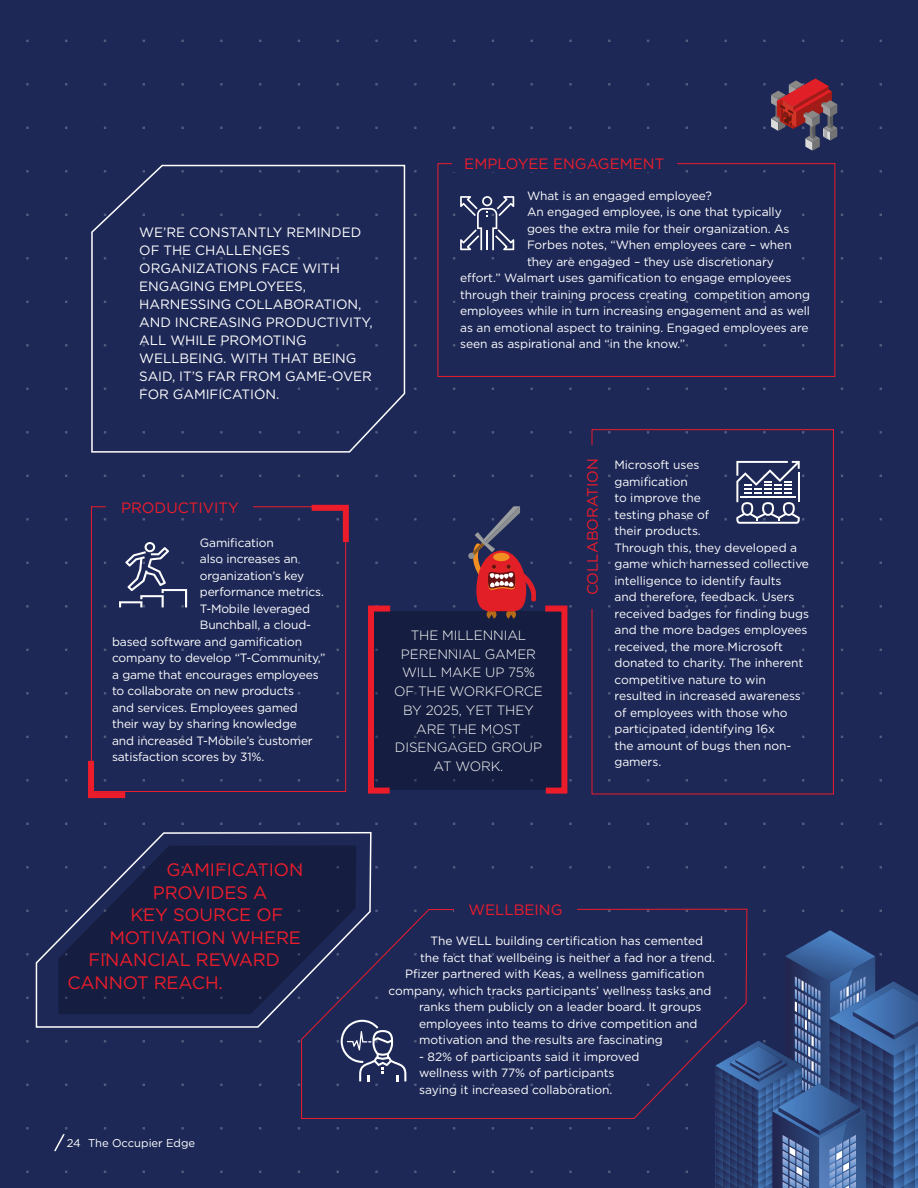
<style>
.page{position:relative;width:918px;height:1188px;background:#1d2856}
.page>*{position:absolute;margin:0;border:0;box-sizing:border-box;transform-origin:0 0}
.t1{font:18px "Gotham";letter-spacing:-.01em;color:#ed1c2b}
.t2{font:15px "Gotham";color:#ed1c2b}
.t3{font:13.5px/18px "Gotham";letter-spacing:-.005em;color:#fff}
.t4{font:300 13.5px/18.8px "Gotham";letter-spacing:-.01em;color:#fff;text-align:center}
.t5{font:12px/16.5px "Gotham";letter-spacing:-.005em;color:#fff}
.t6{font:11.25px "Gotham";color:#fff}
</style>
<div class="page">
<svg style="left:54px;top:1127px;width:13px;height:25px"></svg>
<div style="left:91px;top:506px;width:255px;height:286px;border:1px solid #ed1c2b"></div>
<div style="left:592px;top:429px;width:242px;height:365px;border:1px solid #ed1c2b"></div>
<div style="left:438px;top:163px;width:397px;height:214px;border:1px solid #ed1c2b"></div>
<svg style="left:306px;top:504px;width:43px;height:44px"></svg>
<svg style="left:88px;top:755px;width:43px;height:44px"></svg>
<div style="left:452px;top:155px;width:225px;height:17px;background:#1d2856"></div>
<div style="left:107px;top:498px;width:146px;height:17px;background:#1d2856"></div>
<div style="left:583px;top:445px;width:18px;height:164px;background:#1d2856"></div>
<svg style="left:91px;top:164px;width:315px;height:289px"></svg>
<svg style="left:301px;top:908px;width:447px;height:211px"></svg>
<svg style="left:35px;top:831px;width:337px;height:197px"></svg>
<div style="left:454px;top:900px;width:123px;height:18px;background:#1d2856"></div>
<div style="left:372px;top:611px;width:190px;height:178px;background:#151e40"></div>
<svg style="left:368px;top:605px;width:28px;height:189px"></svg>
<svg style="left:468px;top:506px;width:104px;height:288px"></svg>
<svg style="left:119px;top:542px;width:68px;height:65px"></svg>
<svg style="left:736px;top:461px;width:68px;height:63px"></svg>
<svg style="left:453px;top:196px;width:61px;height:54px"></svg>
<svg style="left:58px;top:845px;width:298px;height:169px;fill:#151e40"></svg>
<svg style="left:337px;top:1020px;width:69px;height:66px"></svg>
<svg style="left:715px;top:930px;width:203px;height:258px"></svg>
<svg style="left:763px;top:79px;width:80px;height:71px"></svg>
<p class="t3" style="left:139px;top:223px;width:235px">WE’RE CONSTANTLY REMINDED<br>OF THE CHALLENGES<br>ORGANIZATIONS FACE WITH<br>ENGAGING EMPLOYEES,<br>HARNESSING COLLABORATION,<br>AND INCREASING PRODUCTIVITY,<br>ALL WHILE PROMOTING<br>WELLBEING. WITH THAT BEING<br>SAID, IT’S FAR FROM GAME-OVER<br>FOR GAMIFICATION.</p>
<p class="t2" style="left:464px;top:155px;width:202px">EMPLOYEE ENGAGEMENT</p>
<p class="t5" style="left:527px;top:187px;width:186px">What is an engaged employee?</p>
<p class="t5" style="left:527px;top:204px;width:256px">An engaged employee, is one that typically</p>
<p class="t5" style="left:527px;top:220px;width:264px">goes the extra mile for their organization. As</p>
<p class="t5" style="left:527px;top:237px;width:266px">Forbes notes, “When employees care – when</p>
<p class="t5" style="left:527px;top:253px;width:249px">they are engaged – they use discretionary</p>
<p class="t5" style="left:460px;top:270px;width:333px">effort.” Walmart uses gamification to engage employees</p>
<p class="t5" style="left:460px;top:286px;width:352px">through their training process creating competition among</p>
<p class="t5" style="left:460px;top:303px;width:351px">employees while in turn increasing engagement and as well</p>
<p class="t5" style="left:460px;top:319px;width:350px">as an emotional aspect to training. Engaged employees are</p>
<p class="t5" style="left:460px;top:336px;width:227px">seen as aspirational and “in the know.”</p>
<p class="t2" style="left:121px;top:498px;width:119px">PRODUCTIVITY</p>
<p class="t5" style="left:200px;top:534px;width:75px">Gamification</p>
<p class="t5" style="left:200px;top:550px;width:99px">also increases an</p>
<p class="t5" style="left:200px;top:567px;width:106px">organization’s key</p>
<p class="t5" style="left:200px;top:583px;width:126px">performance metrics.</p>
<p class="t5" style="left:200px;top:600px;width:112px">T-Mobile leveraged</p>
<p class="t5" style="left:200px;top:616px;width:113px">Bunchball, a cloud-</p>
<p class="t5" style="left:112px;top:633px;width:192px">based software and gamification</p>
<p class="t5" style="left:112px;top:649px;width:215px">company to develop “T-Community,”</p>
<p class="t5" style="left:112px;top:666px;width:208px">a game that encourages employees</p>
<p class="t5" style="left:112px;top:682px;width:183px">to collaborate on new products</p>
<p class="t5" style="left:112px;top:699px;width:187px">and services. Employees gamed</p>
<p class="t5" style="left:112px;top:715px;width:186px">their way by sharing knowledge</p>
<p class="t5" style="left:112px;top:732px;width:202px">and increased T-Mobile’s customer</p>
<p class="t5" style="left:112px;top:748px;width:154px">satisfaction scores by 31%.</p>
<p class="t4" style="left:394px;top:625px;width:150px">THE MILLENNIAL<br>PERENNIAL GAMER<br>WILL MAKE UP 75%<br>OF THE WORKFORCE<br>BY 2025, YET THEY<br>ARE THE MOST<br>DISENGAGED GROUP<br>AT WORK.</p>
<p class="t2" style="left:583px;top:595px;width:139px;rotate:-90deg">COLLABORATION</p>
<p class="t5" style="left:614px;top:456px;width:196px">Microsoft uses<br>gamification<br>to improve the<br>testing phase of<br>their products.<br>Through this, they developed a game which harnessed collective intelligence to identify faults<br>and therefore, feedback. Users received badges for finding bugs and the more badges employees received, the more Microsoft donated to charity. The inherent competitive nature to win resulted in increased awareness of employees with those who participated identifying 16x<br>the amount of bugs then non&shy;gamers.</p>
<h1 class="t1" style="left:166px;top:859px;width:138px">GAMIFICATION</h1>
<h1 class="t1" style="left:153px;top:881px;width:116px">PROVIDES A</h1>
<h1 class="t1" style="left:130px;top:904px;width:154px">KEY SOURCE OF</h1>
<h1 class="t1" style="left:109px;top:926px;width:193px">MOTIVATION WHERE</h1>
<h1 class="t1" style="left:88px;top:949px;width:193px">FINANCIAL REWARD</h1>
<h1 class="t1" style="left:67px;top:971px;width:157px">CANNOT REACH.</h1>
<p class="t6" style="left:67px;top:1136px;width:130px">24 The Occupier Edge</p>
<p class="t2" style="left:469px;top:900px;width:95px">WELLBEING</p>
<p class="t5" style="left:431px;top:933px;width:274px">The WELL building certification has cemented</p>
<p class="t5" style="left:420px;top:949px;width:296px">the fact that wellbeing is neither a fad nor a trend.</p>
<p class="t5" style="left:405px;top:966px;width:301px">Pfizer partnered with Keas, a wellness gamification</p>
<p class="t5" style="left:389px;top:982px;width:324px">company, which tracks participants’ wellness tasks and</p>
<p class="t5" style="left:419px;top:999px;width:284px">ranks them publicly on a leader board. It groups</p>
<p class="t5" style="left:419px;top:1015px;width:280px">employees into teams to drive competition and</p>
<p class="t5" style="left:419px;top:1032px;width:245px">motivation and the results are fascinating</p>
<p class="t5" style="left:419px;top:1048px;width:222px">- 82% of participants said it improved wellness with 77% of participants saying it increased collaboration.</p>
</div>
